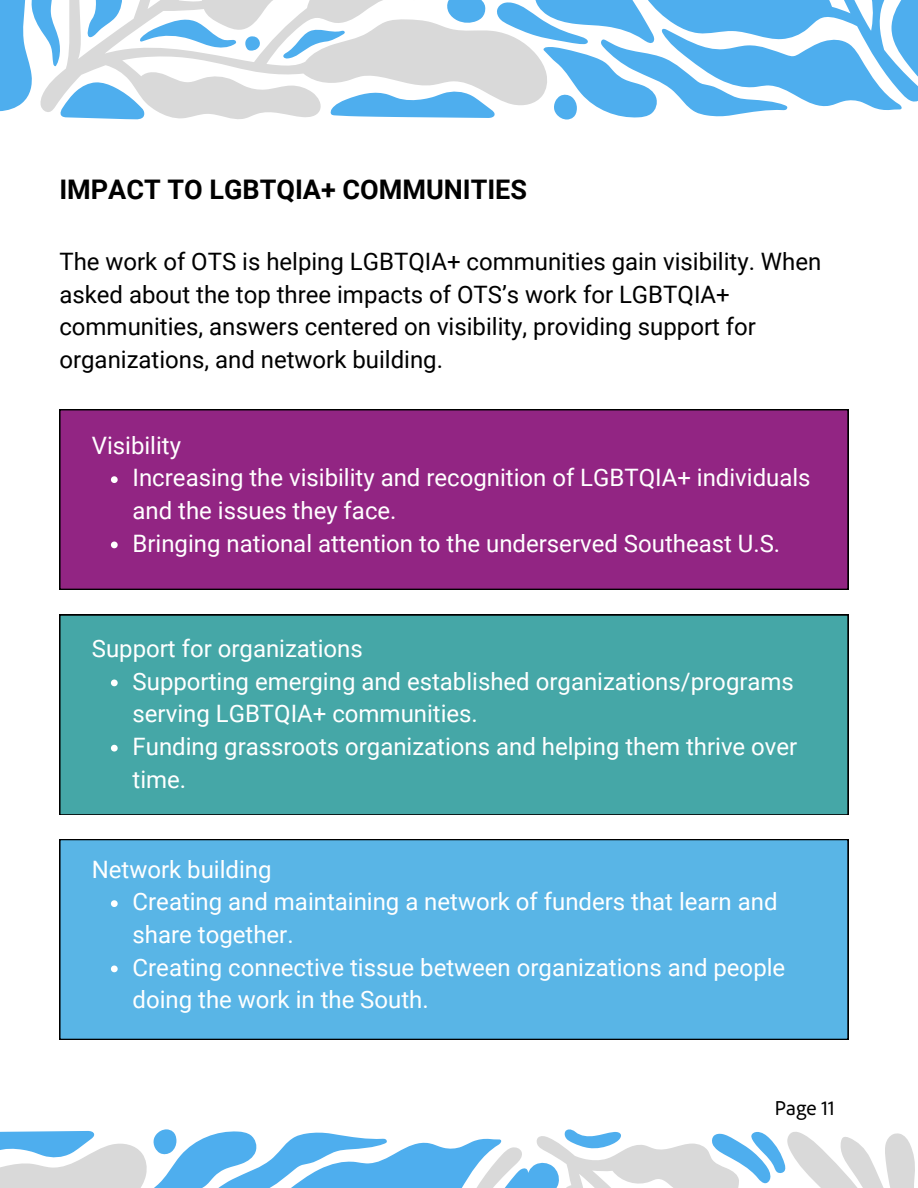
<style>
.page{position:relative;width:918px;height:1188px;background:#fff}
.page>*{position:absolute;margin:0;border:0;box-sizing:border-box;transform-origin:0 0}
.t1{font:700 27px "Roboto";color:#000}
.t2{font:24px/32.7px "Roboto";color:#fff}
.t3{font:24px/32.7px "Roboto";color:#000}
.t4{font:21px "Adobe Clean";color:#000}
</style>
<div class="page">
<div style="left:59px;top:409px;width:789px;height:180px;background:#922583"></div>
<svg style="left:111px;top:476px;width:7px;height:7px"></svg>
<svg style="left:111px;top:542px;width:7px;height:6px"></svg>
<div style="left:59px;top:615px;width:789px;height:200px;background:#45a7a7"></div>
<svg style="left:111px;top:680px;width:7px;height:6px"></svg>
<svg style="left:111px;top:745px;width:7px;height:7px"></svg>
<div style="left:59px;top:839px;width:789px;height:200px;background:#59b5e6"></div>
<svg style="left:111px;top:900px;width:7px;height:7px"></svg>
<svg style="left:111px;top:966px;width:7px;height:6px"></svg>
<svg style="left:0;top:0;width:918px;height:120px"></svg>
<svg style="left:0;top:1129px;width:915px;height:59px"></svg>
<p class="t1" style="left:59px;top:174px;width:469px">IMPACT TO LGBTQIA+ COMMUNITIES</p>
<h1 class="t3" style="left:59px;top:246px;width:763px">The work of OTS is helping LGBTQIA+ communities gain visibility. When asked about the top three impacts of OTS’s work for LGBTQIA+ communities, answers centered on visibility, providing support for organizations, and network building.</h1>
<h2 class="t2" style="left:92px;top:429px;width:91px">Visibility</h2>
<h2 class="t2" style="left:133px;top:462px;width:680px">Increasing the visibility and recognition of LGBTQIA+ individuals and the issues they face.</h2>
<p class="t2" style="left:133px;top:527px;width:649px">Bringing national attention to the underserved Southeast U.S.</p>
<p class="t2" style="left:92px;top:632px;width:273px">Support for organizations</p>
<h2 class="t2" style="left:133px;top:665px;width:663px">Supporting emerging and established organizations/programs serving LGBTQIA+ communities.</h2>
<p class="t2" style="left:133px;top:730px;width:666px">Funding grassroots organizations and helping them thrive over time.</p>
<p class="t2" style="left:92px;top:853px;width:181px">Network building</p>
<h2 class="t2" style="left:133px;top:886px;width:646px">Creating and maintaining a network of funders that learn and share together.</h2>
<p class="t2" style="left:133px;top:951px;width:654px">Creating connective tissue between organizations and people doing the work in the South.</p>
<p class="t4" style="left:775px;top:1095px;width:61px">Page 11</p>
</div>
